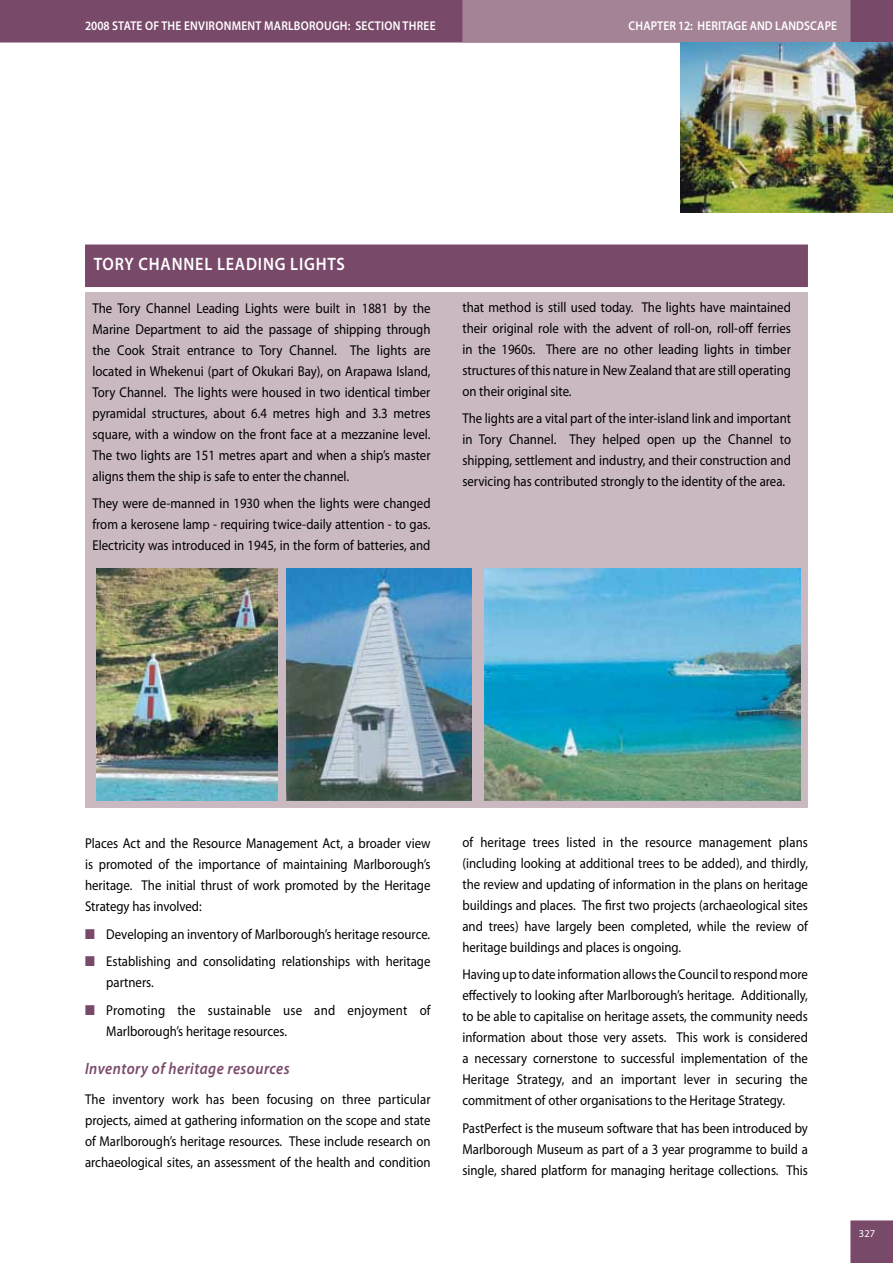
<style>
.page{position:relative;width:893px;height:1263px;background:#fff}
.page>*{position:absolute;margin:0;border:0;box-sizing:border-box;transform-origin:0 0}
.t1{font:600 18px "Myriad Pro";letter-spacing:.05em;color:#fff;scale:.9 1}
.t2{font:italic 600 16.5px "Myriad Pro";letter-spacing:.03em;color:#79496a;scale:.9 1}
.t3{font:14.25px/21px "Myriad Pro";color:#000;text-align:justify;scale:.9 1}
.t4{font:600 12.75px "Myriad Pro";letter-spacing:.02em;color:#fff;scale:.9 1}
.t5{font:10.5px "Myriad Pro";color:#fff}
.s1{color:#79496a}
</style>
<div class="page">
<svg style="left:0;top:0;width:893px;height:43px;background:#8c637e"></svg>
<div style="left:850px;top:1220px;width:43px;height:43px;background:#79496a"></div>
<img style="left:680px;top:43px;width:213px;height:170px">
<div style="left:85px;top:292px;width:723px;height:516px;background:#cbb9c2"></div>
<div style="left:85px;top:244px;width:723px;height:43px;background:#79496a;border:2px solid #79496a"></div>
<img style="left:287px;top:569px;width:185px;height:232px">
<img style="left:485px;top:569px;width:315px;height:232px">
<img style="left:96px;top:569px;width:181px;height:232px">
<p class="t4" style="left:85px;top:18px;width:391px">2008 STATE OF THE ENVIRONMENT MARLBOROUGH: SECTION THREE</p>
<p class="t4" style="left:629px;top:18px;width:233px">CHAPTER 12: HERITAGE AND LANDSCAPE</p>
<p class="t1" style="left:94px;top:252px;width:281px">TORY CHANNEL LEADING LIGHTS</p>
<p class="t3" style="left:92px;top:297px;width:377px">The Tory Channel Leading Lights were built in 1881 by the Marine Department to aid the passage of shipping through the Cook Strait entrance to Tory Channel. The lights are located in Whekenui (part of Okukari Bay), on Arapawa Island, Tory Channel. The lights were housed in two identical timber pyramidal structures, about 6.4 metres high and 3.3 metres square, with a window on the front face at a mezzanine level.<br>The two lights are 151 metres apart and when a ship’s master aligns them the ship is safe to enter the channel.</p>
<p class="t3" style="left:92px;top:493px;width:377px">They were de-manned in 1930 when the lights were changed from a kerosene lamp - requiring twice-daily attention - to gas.<br>Electricity was introduced in 1945, in the form of batteries, and</p>
<p class="t3" style="left:462px;top:296px;width:367px">that method is still used today. The lights have maintained their original role with the advent of roll-on, roll-off ferries in the 1960s. There are no other leading lights in timber structures of this nature in New Zealand that are still operating on their original site.</p>
<p class="t3" style="left:462px;top:407px;width:367px">The lights are a vital part of the inter-island link and important in Tory Channel. They helped open up the Channel to shipping, settlement and industry, and their construction and servicing has contributed strongly to the identity of the area.</p>
<p class="t3" style="left:85px;top:833px;width:385px">Places Act and the Resource Management Act, a broader view is promoted of the importance of maintaining Marlborough’s heritage. The initial thrust of work promoted by the Heritage Strategy has involved:</p>
<p class="t3" style="left:85px;top:923px;width:385px"><span class="s1">■</span> Developing an inventory of Marlborough’s heritage resource.</p>
<p class="t3" style="left:106px;top:951px;width:362px;text-indent:-21px"><span class="s1">■</span> Establishing and consolidating relationships with heritage partners.</p>
<p class="t3" style="left:106px;top:999px;width:362px;text-indent:-21px"><span class="s1">■</span> Promoting the sustainable use and enjoyment of<br>Marlborough’s heritage resources.</p>
<p class="t2" style="left:85px;top:1058px;width:229px">Inventory of heritage resources</p>
<p class="t3" style="left:85px;top:1088px;width:385px">The inventory work has been focusing on three particular projects, aimed at gathering information on the scope and state of Marlborough’s heritage resources. These include research on archaeological sites, an assessment of the health and condition</p>
<p class="t3" style="left:462px;top:831px;width:385px">of heritage trees listed in the resource management plans (including looking at additional trees to be added), and thirdly, the review and updating of information in the plans on heritage buildings and places. The first two projects (archaeological sites and trees) have largely been completed, while the review of heritage buildings and places is ongoing.</p>
<p class="t3" style="left:462px;top:964px;width:385px">Having up to date information allows the Council to respond more effectively to looking after Marlborough’s heritage. Additionally, to be able to capitalise on heritage assets, the community needs information about those very assets. This work is considered a necessary cornerstone to successful implementation of the Heritage Strategy, and an important lever in securing the commitment of other organisations to the Heritage Strategy.</p>
<p class="t3" style="left:462px;top:1117px;width:385px">PastPerfect is the museum software that has been introduced by Marlborough Museum as part of a 3 year programme to build a single, shared platform for managing heritage collections. This</p>
<p class="t5" style="left:859px;top:1227px;width:18px">327</p>
</div>
